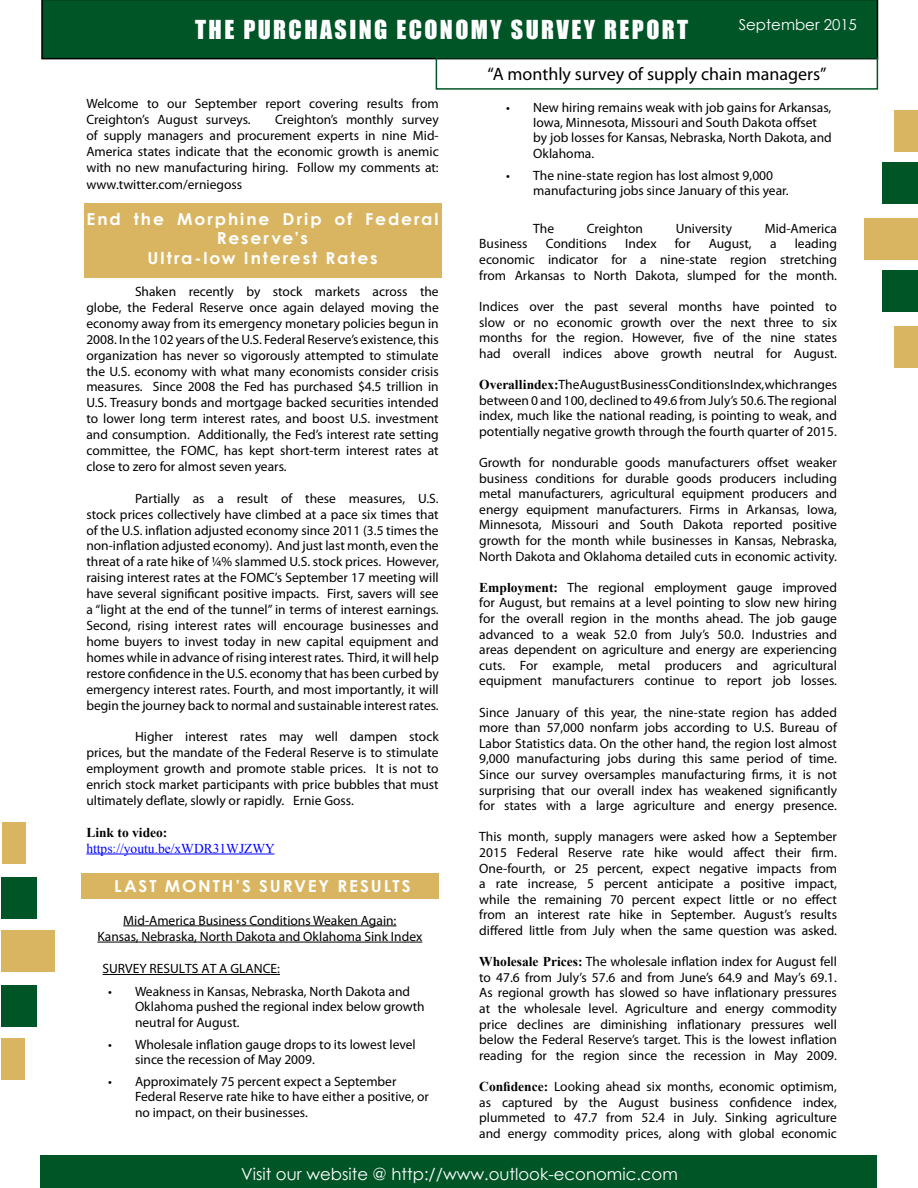
<style>
.page{position:relative;width:918px;height:1188px;background:#fff}
.page>*{position:absolute;margin:0;border:0;box-sizing:border-box;transform-origin:0 0}
.t1{font:24px "Impact";letter-spacing:.1em;color:#fff}
.t2{font:18px "Myriad Pro";color:#000}
.t3{font:700 16.5px/19.8px "Century Gothic";letter-spacing:.11em;color:#fff;text-align:center;scale:1.04 1}
.t4{font:16.5px "Century Gothic";color:#fff}
.t5{font:15px "Century Gothic";color:#fff}
.t6{font:15px "Myriad Pro";color:#fff}
.t7{font:13.5px/15.6px "Myriad Pro";color:#000;text-align:justify}
.t8{font:13.5px "Times New Roman";color:#00f}
.t9{font:700 13.5px "Times New Roman";color:#000}
.s1{font-family:"Times New Roman";font-weight:700}
</style>
<div class="page">
<div style="left:2px;top:822px;width:24px;height:42px;background:#d9b562"></div>
<div style="left:1px;top:878px;width:36px;height:42px;background:#005526"></div>
<div style="left:2px;top:930px;width:53px;height:42px;background:#d9b562"></div>
<div style="left:1px;top:986px;width:36px;height:42px;background:#005526"></div>
<div style="left:1px;top:1038px;width:24px;height:42px;background:#d9b562"></div>
<div style="left:894px;top:326px;width:24px;height:42px;background:#d9b562"></div>
<div style="left:882px;top:270px;width:36px;height:42px;background:#005526"></div>
<div style="left:864px;top:218px;width:54px;height:42px;background:#d9b562"></div>
<div style="left:882px;top:162px;width:36px;height:42px;background:#005526"></div>
<div style="left:894px;top:110px;width:24px;height:42px;background:#d9b562"></div>
<div style="left:40px;top:1155px;width:838px;height:33px;background:#005526"></div>
<div style="left:41px;top:0;width:837px;height:59px;background:#005526"></div>
<div style="left:436px;top:57px;width:442px;height:33px;border:2px solid #005526"></div>
<div style="left:84px;top:204px;width:358px;height:74px;background:#d9b562"></div>
<div style="left:81px;top:873px;width:358px;height:26px;background:#d9b562"></div>
<hr style="left:86px;top:854px;width:189px;height:1px;background:#00f">
<hr style="left:123px;top:926px;width:273px;height:1px;background:#000">
<hr style="left:97px;top:942px;width:325px;height:1px;background:#000">
<hr style="left:103px;top:974px;width:177px;height:1px;background:#000">
<h1 class="t1" style="left:195px;top:16px;width:495px">THE PURCHASING ECONOMY SURVEY REPORT</h1>
<p class="t5" style="left:739px;top:14px;width:120px">September 2015</p>
<h2 class="t2" style="left:488px;top:63px;width:340px">“A monthly survey of supply chain managers”</h2>
<p class="t6" style="left:715px;top:19px;width:107px">NOVEMBER 2003</p>
<p class="t7" style="left:86px;top:95px;width:354px;line-height:16.2px">Welcome to our September report covering results from<br>Creighton’s August surveys.</p>
<p class="t7" style="left:86px;top:111px;width:354px;line-height:16.2px;text-indent:189px">Creighton’s monthly survey of supply managers and procurement experts in nine Mid-America states indicate that the economic growth is anemic with no new manufacturing hiring. Follow my comments at: www.twitter.com/erniegoss</p>
<p class="t3" style="left:86px;top:208px;width:340px">End the Morphine Drip of Federal<br>Reserve’s<br>Ultra-low Interest Rates</p>
<p class="t7" style="left:86px;top:283px;width:354px;text-indent:49px">Shaken recently by stock markets across the globe, the Federal Reserve once again delayed moving the economy away from its emergency monetary policies begun in 2008. In the 102 years of the U.S. Federal Reserve’s existence, this organization has never so vigorously attempted to stimulate the U.S. economy with what many economists consider crisis measures. Since 2008 the Fed has purchased $4.5 trillion in U.S. Treasury bonds and mortgage backed securities intended to lower long term interest rates, and boost U.S. investment and consumption. Additionally, the Fed’s interest rate setting committee, the FOMC, has kept short-term interest rates at close to zero for almost seven years.</p>
<p class="t7" style="left:86px;top:490px;width:354px;text-indent:49px">Partially as a result of these measures, U.S. stock prices collectively have climbed at a pace six times that of the U.S. inflation adjusted economy since 2011 (3.5 times the non-inflation adjusted economy). And just last month, even the threat of a rate hike of ¼% slammed U.S. stock prices. However, raising interest rates at the FOMC’s September 17 meeting will have several significant positive impacts. First, savers will see a “light at the end of the tunnel” in terms of interest earnings.<br>Second, rising interest rates will encourage businesses and home buyers to invest today in new capital equipment and homes while in advance of rising interest rates. Third, it will help restore confidence in the U.S. economy that has been curbed by emergency interest rates. Fourth, and most importantly, it will begin the journey back to normal and sustainable interest rates.</p>
<p class="t7" style="left:86px;top:729px;width:354px;text-indent:49px">Higher interest rates may well dampen stock prices, but the mandate of the Federal Reserve is to stimulate employment growth and promote stable prices. It is not to enrich stock market participants with price bubbles that must ultimately deflate, slowly or rapidly. Ernie Goss.</p>
<p class="t9" style="left:86px;top:823px;width:83px">Link to video:</p>
<p class="t8" style="left:86px;top:839px;width:190px">https://youtu.be/xWDR31WJZWY</p>
<p class="t3" style="left:114px;top:876px;width:287px">LAST MONTH’S SURVEY RESULTS</p>
<p class="t7" style="left:97px;top:912px;width:326px;line-height:16.2px;text-align:center">Mid-America Business Conditions Weaken Again:<br>Kansas, Nebraska, North Dakota and Oklahoma Sink Index</p>
<p class="t7" style="left:103px;top:961px;width:179px">SURVEY RESULTS AT A GLANCE:</p>
<p class="t7" style="left:135px;top:984px;width:291px;text-align:left;text-indent:-27px">• Weakness in Kansas, Nebraska, North Dakota and<br>Oklahoma pushed the regional index below growth neutral for August.</p>
<p class="t7" style="left:135px;top:1036px;width:282px;text-indent:-27px">• Wholesale inflation gauge drops to its lowest level since the recession of May 2009.</p>
<p class="t7" style="left:135px;top:1074px;width:296px;text-align:left;text-indent:-27px">• Approximately 75 percent expect a September<br>Federal Reserve rate hike to have either a positive, or no impact, on their businesses.</p>
<p class="t7" style="left:533px;top:99px;width:300px;text-align:left;text-indent:-27px">• New hiring remains weak with job gains for Arkansas, Iowa, Minnesota, Missouri and South Dakota offset by job losses for Kansas, Nebraska, North Dakota, and Oklahoma.</p>
<p class="t7" style="left:533px;top:167px;width:257px;text-indent:-27px">• The nine-state region has lost almost 9,000 manufacturing jobs since January of this year.</p>
<p class="t7" style="left:533px;top:220px;width:22px">The</p>
<p class="t7" style="left:587px;top:220px;width:58px">Creighton</p>
<p class="t7" style="left:676px;top:220px;width:58px">University</p>
<p class="t7" style="left:765px;top:220px;width:74px">Mid-America</p>
<p class="t7" style="left:479px;top:236px;width:50px">Business</p>
<p class="t7" style="left:546px;top:236px;width:63px">Conditions</p>
<p class="t7" style="left:625px;top:236px;width:33px">Index</p>
<p class="t7" style="left:675px;top:236px;width:17px">for</p>
<p class="t7" style="left:709px;top:236px;width:45px">August,</p>
<p class="t7" style="left:770px;top:236px;width:8px">a</p>
<p class="t7" style="left:479px;top:236px;width:359px;text-indent:316px">leading economic indicator for a nine-state region stretching from Arkansas to North Dakota, slumped for the month.</p>
<p class="t7" style="left:479px;top:298px;width:359px">Indices over the past several months have pointed to slow or no economic growth over the next three to six months for the region. However, five of the nine states had overall indices above growth neutral for August.</p>
<p class="t7" style="left:479px;top:376px;width:359px"><span class="s1">Overall index:</span> The August Business Conditions Index, which ranges between 0 and 100, declined to 49.6 from July’s 50.6. The regional index, much like the national reading, is pointing to weak, and potentially negative growth through the fourth quarter of 2015.</p>
<p class="t7" style="left:479px;top:454px;width:359px">Growth for nondurable goods manufacturers offset weaker business conditions for durable goods producers including metal manufacturers, agricultural equipment producers and energy equipment manufacturers. Firms in Arkansas, Iowa, Minnesota, Missouri and South Dakota reported positive growth for the month while businesses in Kansas, Nebraska, North Dakota and Oklahoma detailed cuts in economic activity.</p>
<p class="t7" style="left:479px;top:579px;width:359px"><span class="s1">Employment:</span> The regional employment gauge improved for August, but remains at a level pointing to slow new hiring for the overall region in the months ahead. The job gauge advanced to a weak 52.0 from July’s 50.0. Industries and areas dependent on agriculture and energy are experiencing cuts. For example, metal producers and agricultural equipment manufacturers continue to report job losses.</p>
<p class="t7" style="left:479px;top:704px;width:359px">Since January of this year, the nine-state region has added more than 57,000 nonfarm jobs according to U.S. Bureau of Labor Statistics data. On the other hand, the region lost almost 9,000 manufacturing jobs during this same period of time.<br>Since our survey oversamples manufacturing firms, it is not surprising that our overall index has weakened significantly for states with a large agriculture and energy presence.</p>
<p class="t7" style="left:479px;top:829px;width:359px">This month, supply managers were asked how a September 2015 Federal Reserve rate hike would affect their firm.<br>One-fourth, or 25 percent, expect negative impacts from a rate increase, 5 percent anticipate a positive impact, while the remaining 70 percent expect little or no effect from an interest rate hike in September. August’s results differed little from July when the same question was asked.</p>
<p class="t7" style="left:479px;top:954px;width:359px"><span class="s1">Wholesale Prices:</span> The wholesale inflation index for August fell to 47.6 from July’s 57.6 and from June’s 64.9 and May’s 69.1.<br>As regional growth has slowed so have inflationary pressures at the wholesale level. Agriculture and energy commodity price declines are diminishing inflationary pressures well below the Federal Reserve’s target. This is the lowest inflation reading for the region since the recession in May 2009.</p>
<p class="t7" style="left:479px;top:1079px;width:359px"><span class="s1">Confidence:</span> Looking ahead six months, economic optimism, as captured by the August business confidence index, plummeted to 47.7 from 52.4 in July. Sinking agriculture and energy commodity prices, along with global economic</p>
<p class="t4" style="left:241px;top:1162px;width:438px">Visit our website @ http://www.outlook-economic.com</p>
</div>
